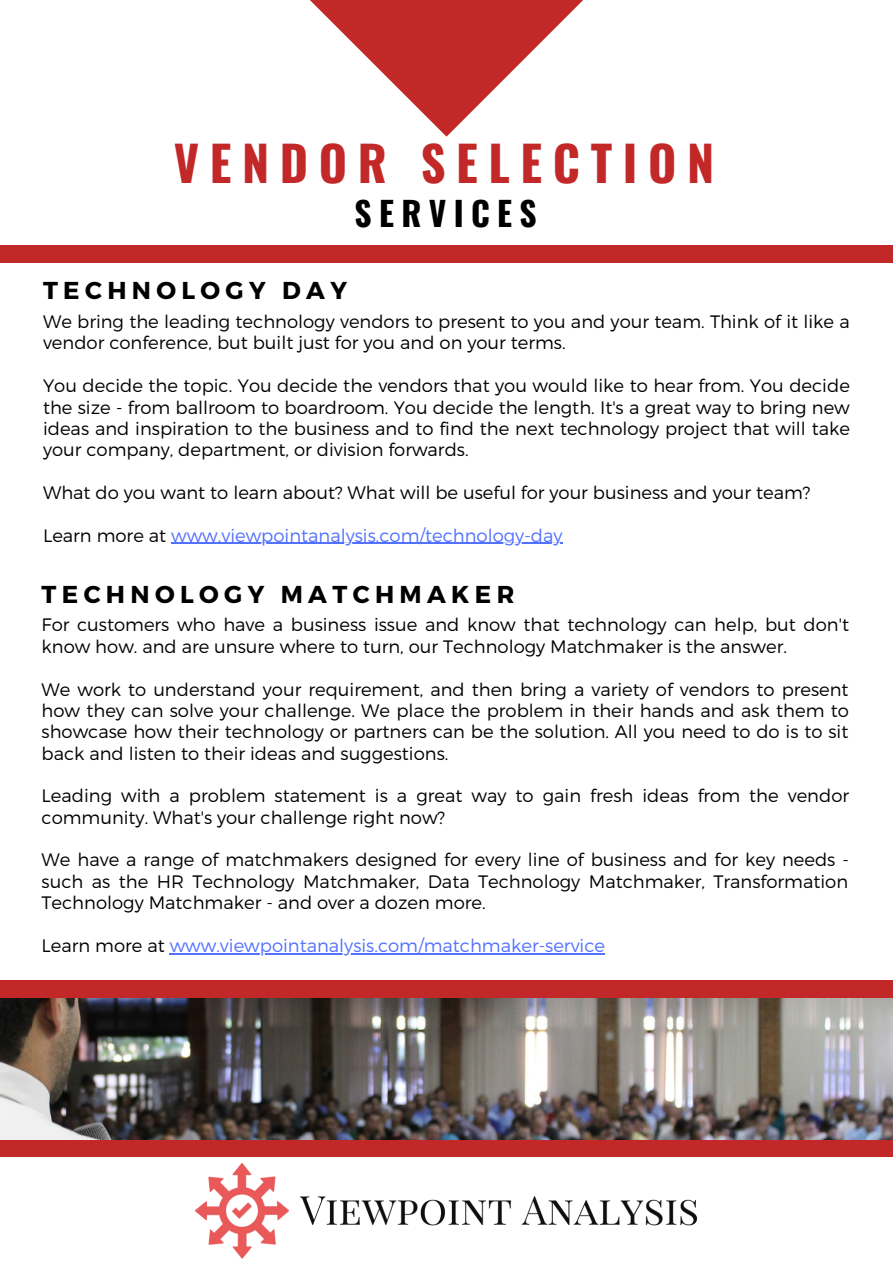
<style>
.page{position:relative;width:893px;height:1264px;background:#fff}
.page>*{position:absolute;margin:0;border:0;box-sizing:border-box;transform-origin:0 0}
.t1{font:700 48.45px "Oswald";letter-spacing:.22em;color:#c22827}
.t2{font:700 33.45px "Oswald";letter-spacing:.22em;color:#000}
.t3{font:700 24.45px "Montserrat";letter-spacing:.22em;color:#000}
.t4{font:300 18px/21.3px "Montserrat";color:#000}
.t5{font:300 18px "Montserrat";color:#5271ff}
.s1{color:#000}
</style>
<div class="page">
<div style="left:0;top:246px;width:892px;height:16px;background:#c22827"></div>
<svg style="left:310px;top:0;width:273px;height:137px"></svg>
<div style="left:0;top:1139px;width:892px;height:17px;background:#c22827"></div>
<img style="left:195px;top:1163px;width:502px;height:96px">
<img style="left:0;top:997px;width:892px;height:141px">
<hr style="left:170px;top:953px;width:435px;height:1px;background:#5271ff">
<hr style="left:171px;top:543px;width:391px;height:1px;background:#5271ff">
<div style="left:0;top:980px;width:892px;height:17px;background:#c22827"></div>
<p class="t1" style="left:174px;top:125px;width:542px">VENDOR SELECTION</p>
<p class="t2" style="left:354px;top:187px;width:184px">SERVICES</p>
<p class="t3" style="left:43px;top:274px;width:305px">TECHNOLOGY DAY</p>
<p class="t4" style="left:43px;top:310px;width:808px">We bring the leading technology vendors to present to you and your team. Think of it like a vendor conference, but built just for you and on your terms.</p>
<p class="t4" style="left:43px;top:374px;width:808px;text-align:justify">You decide the topic. You decide the vendors that you would like to hear from. You decide the size - from ballroom to boardroom. You decide the length. It's a great way to bring new ideas and inspiration to the business and to find the next technology project that will take your company, department, or division forwards.</p>
<p class="t4" style="left:43px;top:481px;width:768px">What do you want to learn about? What will be useful for your business and your team?</p>
<p class="t5" style="left:43px;top:523px;width:521px"><span class="s1">Learn more at</span> www.viewpointanalysis.com/technology-day</p>
<p class="t3" style="left:42px;top:578px;width:474px">TECHNOLOGY MATCHMAKER</p>
<p class="t4" style="left:42px;top:613px;width:809px">For customers who have a business issue and know that technology can help, but don't know how. and are unsure where to turn, our Technology Matchmaker is the answer.</p>
<p class="t4" style="left:42px;top:677px;width:808px;text-align:justify">We work to understand your requirement, and then bring a variety of vendors to present how they can solve your challenge. We place the problem in their hands and ask them to showcase how their technology or partners can be the solution. All you need to do is to sit back and listen to their ideas and suggestions.</p>
<p class="t4" style="left:42px;top:784px;width:809px">Leading with a problem statement is a great way to gain fresh ideas from the vendor community. What's your challenge right now?</p>
<p class="t4" style="left:42px;top:848px;width:808px;text-align:justify">We have a range of matchmakers designed for every line of business and for key needs - such as the HR Technology Matchmaker, Data Technology Matchmaker, Transformation Technology Matchmaker - and over a dozen more.</p>
<p class="t5" style="left:42px;top:933px;width:565px"><span class="s1">Learn more at</span> www.viewpointanalysis.com/matchmaker-service</p>
</div>
